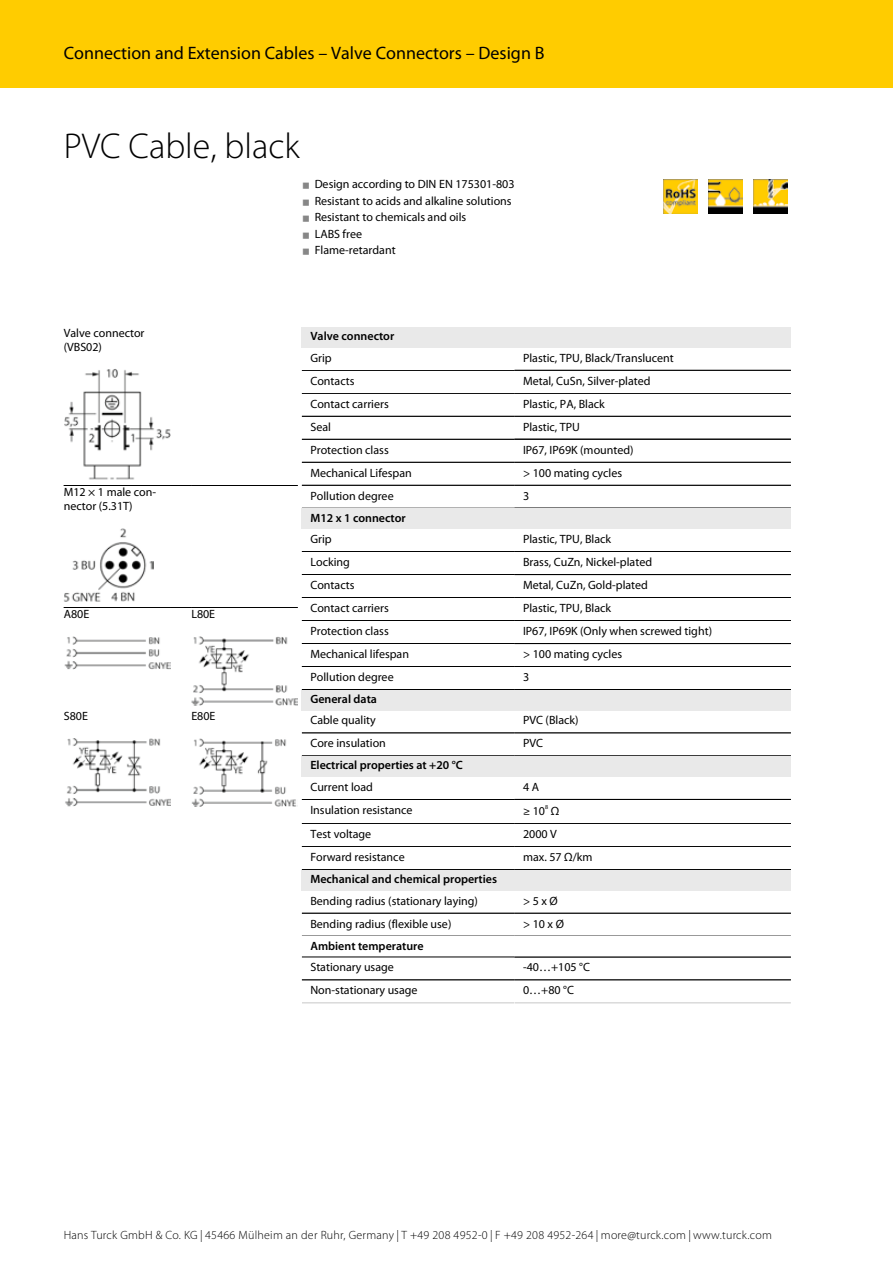
<style>
.page{position:relative;width:893px;height:1263px;background:#fff}
.page>*{position:absolute;margin:0;border:0;box-sizing:border-box;transform-origin:0 0}
.t1{font:300 36px "Myriad Pro";color:#000}
.t2{font:18px "Myriad Pro";color:#000}
.t3{font:12px/14.1px "Myriad Pro";color:#000}
.t4{font:600 12px "Myriad Pro";color:#000}
.t5{font:300 12px "Myriad Pro";letter-spacing:.02em;color:#000}
.t6{font:6px "Myriad Pro";color:#000}
.s1{font-family:"Minion Pro";font-weight:700;font-size:21px;color:#878787}
</style>
<div class="page">
<div style="left:0;top:0;width:893px;height:88px;background:#fc0"></div>
<img style="left:663px;top:179px;width:34px;height:34px">
<img style="left:708px;top:179px;width:34px;height:34px">
<img style="left:753px;top:179px;width:34px;height:34px">
<img style="left:64px;top:369px;width:107px;height:111px">
<hr style="left:64px;top:485px;width:106px;height:1px;background:#000">
<svg style="left:170px;top:485px;width:21px;height:1px"></svg>
<hr style="left:191px;top:485px;width:107px;height:1px;background:#000">
<img style="left:64px;top:528px;width:89px;height:74px">
<hr style="left:64px;top:607px;width:106px;height:1px;background:#000">
<svg style="left:170px;top:607px;width:21px;height:1px"></svg>
<hr style="left:191px;top:607px;width:107px;height:1px;background:#000">
<img style="left:64px;top:636px;width:106px;height:34px">
<img style="left:191px;top:636px;width:107px;height:69px">
<img style="left:65px;top:738px;width:105px;height:68px">
<img style="left:191px;top:738px;width:107px;height:68px">
<div style="left:302px;top:327px;width:489px;height:20px;background:#e9e9e9"></div>
<hr style="left:302px;top:370px;width:212px;height:1px;background:#000">
<hr style="left:514px;top:370px;width:277px;height:1px;background:#000">
<hr style="left:302px;top:393px;width:212px;height:1px;background:#000">
<hr style="left:514px;top:393px;width:277px;height:1px;background:#000">
<hr style="left:302px;top:416px;width:212px;height:1px;background:#000">
<hr style="left:514px;top:416px;width:277px;height:1px;background:#000">
<hr style="left:302px;top:439px;width:212px;height:1px;background:#000">
<hr style="left:514px;top:439px;width:277px;height:1px;background:#000">
<hr style="left:302px;top:462px;width:212px;height:1px;background:#000">
<hr style="left:514px;top:462px;width:277px;height:1px;background:#000">
<hr style="left:302px;top:485px;width:212px;height:1px;background:#000">
<hr style="left:514px;top:485px;width:277px;height:1px;background:#000">
<div style="left:302px;top:508px;width:489px;height:21px;background:#e9e9e9"></div>
<hr style="left:302px;top:551px;width:212px;height:1px;background:#000">
<hr style="left:514px;top:551px;width:277px;height:1px;background:#000">
<hr style="left:302px;top:552px;width:212px;height:1px;background:#000">
<hr style="left:302px;top:574px;width:212px;height:1px;background:#000">
<hr style="left:514px;top:552px;width:277px;height:1px;background:#000">
<hr style="left:514px;top:574px;width:277px;height:1px;background:#000">
<hr style="left:302px;top:575px;width:212px;height:1px;background:#000">
<hr style="left:302px;top:597px;width:212px;height:1px;background:#000">
<hr style="left:514px;top:575px;width:277px;height:1px;background:#000">
<hr style="left:514px;top:597px;width:277px;height:1px;background:#000">
<hr style="left:302px;top:598px;width:212px;height:1px;background:#000">
<hr style="left:302px;top:620px;width:212px;height:1px;background:#000">
<hr style="left:514px;top:598px;width:277px;height:1px;background:#000">
<hr style="left:514px;top:620px;width:277px;height:1px;background:#000">
<hr style="left:302px;top:621px;width:212px;height:1px;background:#000">
<hr style="left:302px;top:643px;width:212px;height:1px;background:#000">
<hr style="left:514px;top:621px;width:277px;height:1px;background:#000">
<hr style="left:514px;top:643px;width:277px;height:1px;background:#000">
<hr style="left:302px;top:644px;width:212px;height:1px;background:#000">
<hr style="left:302px;top:666px;width:212px;height:1px;background:#000">
<hr style="left:514px;top:644px;width:277px;height:1px;background:#000">
<hr style="left:514px;top:666px;width:277px;height:1px;background:#000">
<hr style="left:302px;top:667px;width:212px;height:1px;background:#000">
<hr style="left:514px;top:667px;width:277px;height:1px;background:#000">
<hr style="left:302px;top:689px;width:212px;height:1px;background:#000">
<hr style="left:514px;top:689px;width:277px;height:1px;background:#000">
<div style="left:302px;top:690px;width:489px;height:20px;background:#e9e9e9"></div>
<hr style="left:302px;top:733px;width:212px;height:1px;background:#000">
<hr style="left:514px;top:733px;width:277px;height:1px;background:#000">
<div style="left:302px;top:756px;width:489px;height:21px;background:#e9e9e9"></div>
<hr style="left:302px;top:799px;width:212px;height:1px;background:#000">
<hr style="left:302px;top:823px;width:212px;height:1px;background:#000">
<hr style="left:514px;top:799px;width:277px;height:1px;background:#000">
<hr style="left:514px;top:823px;width:277px;height:1px;background:#000">
<hr style="left:302px;top:824px;width:212px;height:1px;background:#000">
<hr style="left:302px;top:846px;width:212px;height:1px;background:#000">
<hr style="left:514px;top:824px;width:277px;height:1px;background:#000">
<hr style="left:514px;top:846px;width:277px;height:1px;background:#000">
<hr style="left:302px;top:847px;width:212px;height:1px;background:#000">
<hr style="left:302px;top:869px;width:212px;height:1px;background:#000">
<hr style="left:514px;top:847px;width:277px;height:1px;background:#000">
<hr style="left:514px;top:869px;width:277px;height:1px;background:#000">
<div style="left:302px;top:870px;width:489px;height:20px;background:#e9e9e9"></div>
<hr style="left:302px;top:913px;width:212px;height:1px;background:#000">
<hr style="left:514px;top:913px;width:277px;height:1px;background:#000">
<hr style="left:302px;top:957px;width:212px;height:1px;background:#000">
<hr style="left:514px;top:957px;width:277px;height:1px;background:#000">
<hr style="left:302px;top:980px;width:212px;height:1px;background:#000">
<hr style="left:514px;top:980px;width:277px;height:1px;background:#000">
<svg style="left:302px;top:1003px;width:489px;height:1px"></svg>
<h2 class="t2" style="left:64px;top:42px;width:482px">Connection and Extension Cables – Valve Connectors – Design B</h2>
<h1 class="t1" style="left:64px;top:124px;width:237px">PVC Cable, black</h1>
<p class="t3" style="left:64px;top:326px;width:82px">Valve connector (VBS02)</p>
<p class="t3" style="left:64px;top:484px;width:94px">M12 × 1 male con&shy;nector (5.31T)</p>
<p class="t3" style="left:64px;top:606px;width:27px">A80E</p>
<p class="t3" style="left:191px;top:606px;width:25px">L80E</p>
<p class="t3" style="left:64px;top:708px;width:26px">S80E</p>
<p class="t3" style="left:191px;top:708px;width:26px">E80E</p>
<p class="t3" style="left:302px;top:177px;width:214px"><span class="s1">■</span> Design according to DIN EN 175301-803</p>
<p class="t3" style="left:302px;top:194px;width:211px"><span class="s1">■</span> Resistant to acids and alkaline solutions</p>
<p class="t3" style="left:302px;top:210px;width:166px"><span class="s1">■</span> Resistant to chemicals and oils</p>
<p class="t3" style="left:302px;top:227px;width:62px"><span class="s1">■</span> LABS free</p>
<p class="t3" style="left:302px;top:243px;width:95px"><span class="s1">■</span> Flame-retardant</p>
<p class="t4" style="left:310px;top:329px;width:85px">Valve connector</p>
<p class="t3" style="left:310px;top:350px;width:23px">Grip</p>
<p class="t3" style="left:523px;top:350px;width:152px">Plastic, TPU, Black/Translucent</p>
<p class="t3" style="left:310px;top:373px;width:46px">Contacts</p>
<p class="t3" style="left:523px;top:373px;width:129px">Metal, CuSn, Silver-plated</p>
<p class="t3" style="left:310px;top:396px;width:80px">Contact carriers</p>
<p class="t3" style="left:523px;top:396px;width:83px">Plastic, PA, Black</p>
<p class="t3" style="left:310px;top:419px;width:22px">Seal</p>
<p class="t3" style="left:523px;top:419px;width:59px">Plastic, TPU</p>
<p class="t3" style="left:310px;top:442px;width:80px">Protection class</p>
<p class="t3" style="left:523px;top:442px;width:112px">IP67, IP69K (mounted)</p>
<p class="t3" style="left:310px;top:465px;width:103px">Mechanical Lifespan</p>
<p class="t3" style="left:523px;top:465px;width:101px">&gt; 100 mating cycles</p>
<p class="t3" style="left:310px;top:488px;width:85px">Pollution degree</p>
<p class="t3" style="left:523px;top:488px;width:8px">3</p>
<p class="t4" style="left:310px;top:510px;width:97px">M12 x 1 connector</p>
<p class="t3" style="left:310px;top:532px;width:23px">Grip</p>
<p class="t3" style="left:523px;top:532px;width:90px">Plastic, TPU, Black</p>
<p class="t3" style="left:310px;top:555px;width:41px">Locking</p>
<p class="t3" style="left:523px;top:555px;width:131px">Brass, CuZn, Nickel-plated</p>
<p class="t3" style="left:310px;top:578px;width:46px">Contacts</p>
<p class="t3" style="left:523px;top:578px;width:126px">Metal, CuZn, Gold-plated</p>
<p class="t3" style="left:310px;top:601px;width:80px">Contact carriers</p>
<p class="t3" style="left:523px;top:601px;width:90px">Plastic, TPU, Black</p>
<p class="t3" style="left:310px;top:624px;width:80px">Protection class</p>
<p class="t3" style="left:523px;top:624px;width:191px">IP67, IP69K (Only when screwed tight)</p>
<p class="t3" style="left:310px;top:647px;width:100px">Mechanical lifespan</p>
<p class="t3" style="left:523px;top:647px;width:101px">&gt; 100 mating cycles</p>
<p class="t3" style="left:310px;top:670px;width:85px">Pollution degree</p>
<p class="t3" style="left:523px;top:670px;width:8px">3</p>
<p class="t4" style="left:310px;top:691px;width:68px">General data</p>
<p class="t3" style="left:310px;top:713px;width:67px">Cable quality</p>
<p class="t3" style="left:523px;top:713px;width:57px">PVC (Black)</p>
<p class="t3" style="left:310px;top:736px;width:77px">Core insulation</p>
<p class="t3" style="left:523px;top:736px;width:22px">PVC</p>
<p class="t4" style="left:310px;top:758px;width:154px">Electrical properties at +20 °C</p>
<p class="t3" style="left:310px;top:780px;width:64px">Current load</p>
<p class="t3" style="left:523px;top:780px;width:18px">4 A</p>
<p class="t3" style="left:310px;top:803px;width:104px">Insulation resistance</p>
<p class="t3" style="left:523px;top:804px;width:24px">≥ 10</p>
<p class="t6" style="left:545px;top:804px;width:5px">8</p>
<p class="t3" style="left:551px;top:804px;width:10px">Ω</p>
<p class="t3" style="left:310px;top:827px;width:62px">Test voltage</p>
<p class="t3" style="left:523px;top:827px;width:35px">2000 V</p>
<p class="t3" style="left:310px;top:850px;width:96px">Forward resistance</p>
<p class="t3" style="left:523px;top:850px;width:71px">max. 57 Ω/km</p>
<p class="t4" style="left:310px;top:871px;width:188px">Mechanical and chemical properties</p>
<p class="t3" style="left:310px;top:893px;width:169px">Bending radius (stationary laying)</p>
<p class="t3" style="left:523px;top:893px;width:36px">&gt; 5 x Ø</p>
<p class="t3" style="left:310px;top:916px;width:142px">Bending radius (flexible use)</p>
<p class="t3" style="left:523px;top:916px;width:42px">&gt; 10 x Ø</p>
<p class="t4" style="left:310px;top:938px;width:115px">Ambient temperature</p>
<p class="t3" style="left:310px;top:960px;width:85px">Stationary usage</p>
<p class="t3" style="left:523px;top:960px;width:68px">-40…+105 °C</p>
<p class="t3" style="left:310px;top:983px;width:109px">Non-stationary usage</p>
<p class="t3" style="left:523px;top:983px;width:52px">0…+80 °C</p>
<p class="t5" style="left:64px;top:1228px;width:709px">Hans Turck GmbH &amp; Co. KG | 45466 Mülheim an der Ruhr, Germany | T +49 208 4952-0 | F +49 208 4952-264 | more@turck.com | www.turck.com</p>
</div>
